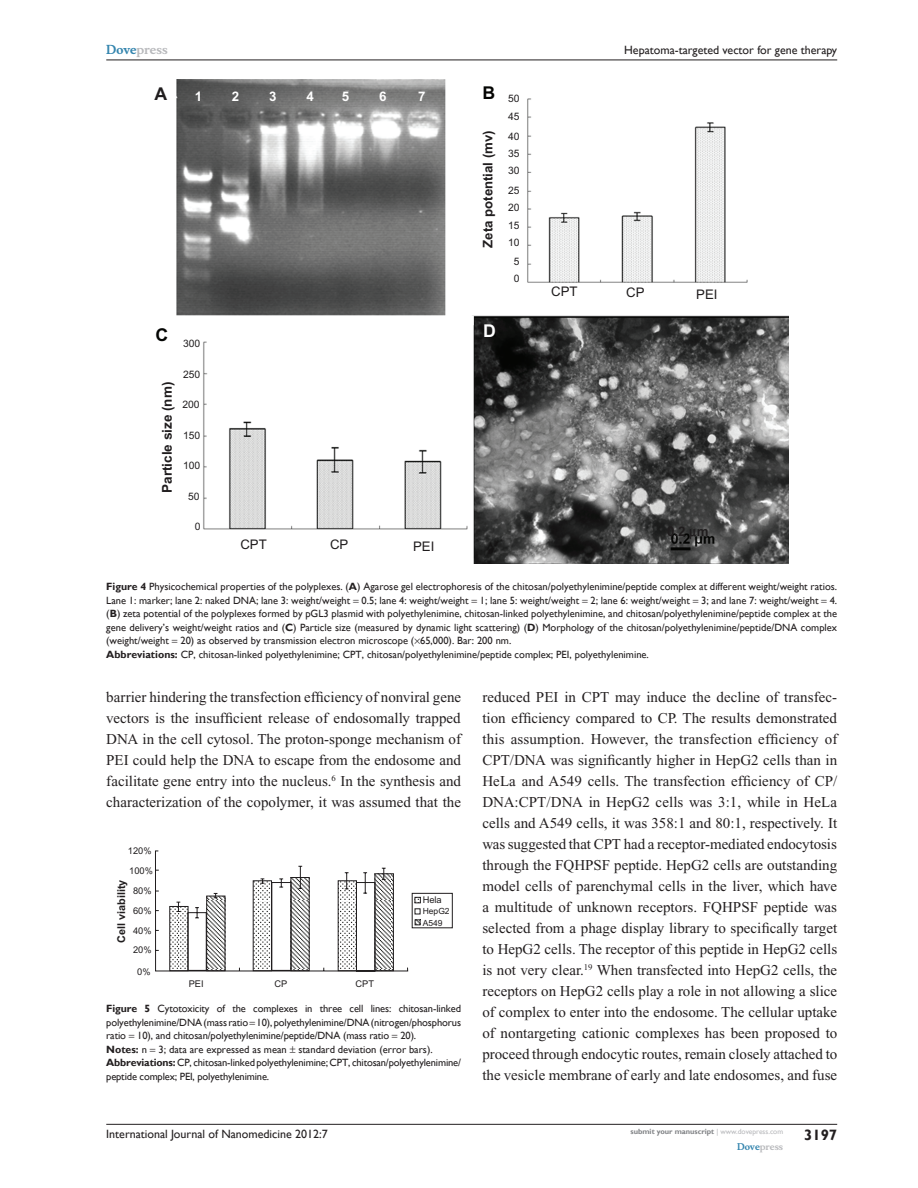
<style>
.page{position:relative;width:918px;height:1188px;background:#fff}
.page>*{position:absolute;margin:0;border:0;box-sizing:border-box;transform-origin:0 0}
.t1{font:700 17.7px "Arial";color:#040503}
.t2{font:700 17.7px "Arial";color:#201d1e}
.t3{font:700 17.7px "Arial";color:#fff}
.TxF{font:15px/21px "Times New Roman";color:#231f20;text-align:justify}
.t4{font:700 15px "Gill Sans";color:#231f20}
.t5{font:700 13.5px "Arial";color:#201d1e}
.t6{font:700 13.2px "Arial";color:#201d1e}
.t7{font:13.2px "Arial";color:#201d1e}
.t8{font:700 13.2px "Arial";color:#fff}
.t9{font:12px "Gill Sans";color:#231f20}
.t10{font:700 12px "Musee";color:#b8b9bc}
.t11{font:700 10.8px "Arial";color:#201d1e}
.FC{font:10.5px/13.5px "Gill Sans";letter-spacing:-.005em;color:#231f20;text-align:justify}
.TSNRI{font:10.5px/13.5px "Gill Sans";color:#231f20}
.t12{font:10.35px/17.4px "Arial";color:#201d1e}
.t13{font:9.3px/19.8px "Arial";color:#201d1e;text-align:center}
.t14{font:700 9px "Musee";color:#b8b9bc}
.t15{font:8.55px/11.7px "Arial";color:#201d1e}
.t16{font:700 7.5px "Gill Sans";color:#808285}
.s1{color:#3485ae}
.s2{font-weight:700}
.s3{font-weight:400;color:#b8b9bc}
</style>
<div class="page">
<img style="left:176px;top:80px;width:613px;height:484px">
<svg style="left:155px;top:850px;width:298px;height:122px"></svg>
<hr style="left:106px;top:1124px;width:731px;height:1px;background:#231f20">
<hr style="left:106px;top:60px;width:731px;height:1px;background:#231f20">
<svg style="left:690px;top:529px;width:7px;height:11px"></svg>
<p class="t10" style="left:106px;top:43px;width:63px"><span class="s1">Dove</span>press</p>
<p class="t2" style="left:155px;top:83px;width:14px">A</p>
<p class="t8" style="left:195px;top:89px;width:9px">1</p>
<p class="t8" style="left:232px;top:89px;width:9px">2</p>
<p class="t8" style="left:269px;top:89px;width:9px">3</p>
<p class="t8" style="left:307px;top:89px;width:9px">4</p>
<p class="t8" style="left:342px;top:89px;width:9px">5</p>
<p class="t8" style="left:379px;top:89px;width:9px">6</p>
<p class="t8" style="left:418px;top:89px;width:9px">7</p>
<p class="t1" style="left:155px;top:324px;width:14px">C</p>
<p class="t12" style="left:183px;top:335px;width:19px">300</p>
<p class="t5" style="left:159px;top:493px;width:113px;rotate:-90deg">Particle size (nm)</p>
<p class="t12" style="left:183px;top:366px;width:19px">250</p>
<p class="t12" style="left:183px;top:395px;width:19px">200</p>
<p class="t12" style="left:183px;top:427px;width:19px">150</p>
<p class="t12" style="left:183px;top:457px;width:19px">100</p>
<p class="t12" style="left:188px;top:488px;width:13px">50</p>
<p class="t12" style="left:195px;top:518px;width:7px">0</p>
<p class="t7" style="left:240px;top:537px;width:28px">CPT</p>
<p class="t7" style="left:330px;top:537px;width:20px">CP</p>
<p class="t7" style="left:413px;top:538px;width:23px">PEI</p>
<p class="t1" style="left:483px;top:83px;width:14px">B</p>
<p class="t6" style="left:480px;top:248px;width:119px;rotate:-90deg">Zeta potential (mv)</p>
<p class="t12" style="left:508px;top:90px;width:13px;line-height:18px">50<br>45</p>
<p class="t12" style="left:508px;top:127px;width:13px;text-align:justify">40<br>35<br>30</p>
<p class="t12" style="left:508px;top:182px;width:13px;text-align:justify">25<br>20<br>15<br>10</p>
<p class="t12" style="left:514px;top:253px;width:7px">5<br>0</p>
<p class="t3" style="left:483px;top:321px;width:14px">D</p>
<p class="t9" style="left:624px;top:43px;width:215px">Hepatoma-targeted vector for gene therapy</p>
<p class="t7" style="left:551px;top:284px;width:28px">CPT</p>
<p class="t7" style="left:626px;top:285px;width:20px">CP</p>
<p class="t7" style="left:696px;top:287px;width:23px">PEI</p>
<p class="t6" style="left:667px;top:524px;width:43px">0.2 m</p>
<p class="FC" style="left:106px;top:580px;width:732px"><span class="s2">Figure 4</span> Physicochemical properties of the polyplexes. (<span class="s2">A</span>) Agarose gel electrophoresis of the chitosan/polyethylenimine/peptide complex at different weight/weight ratios.<br>Lane 1: marker; lane 2: naked DNA; lane 3: weight/weight 0.5; lane 4: weight/weight 1; lane 5: weight/weight 2; lane 6: weight/weight 3; and lane 7: weight/weight 4. (<span class="s2">B</span>) zeta potential of the polyplexes formed by pGL3 plasmid with polyethylenimine, chitosan-linked polyethylenimine, and chitosan/polyethylenimine/peptide complex at the gene delivery’s weight/weight ratios and (<span class="s2">C</span>) Particle size (measured by dynamic light scattering) (<span class="s2">D</span>) Morphology of the chitosan/polyethylenimine/peptide/DNA complex (weight/weight 20) as observed by transmission electron microscope ( 65,000). Bar: 200 nm.</p>
<p class="TSNRI" style="left:106px;top:647px;width:544px"><span class="s2">Abbreviations:</span> CP, chitosan-linked polyethylenimine; CPT, chitosan/polyethylenimine/peptide complex; PEI, polyethylenimine.</p>
<p class="TxF" style="left:106px;top:686px;width:356px">barrier hindering the transfection efficiency of nonviral gene vectors is the insufficient release of endosomally trapped DNA in the cell cytosol. The proton-sponge mechanism of PEI could help the DNA to escape from the endosome and facilitate gene entry into the nucleus.<sup>6</sup> In the synthesis and characterization of the copolymer, it was assumed that the</p>
<p class="TxF" style="left:482px;top:686px;width:357px">reduced PEI in CPT may induce the decline of transfec&shy;tion efficiency compared to CP. The results demonstrated this assumption. However, the transfection efficiency of CPT/DNA was significantly higher in HepG2 cells than in HeLa and A549 cells. The transfection efficiency of CP/ DNA:CPT/DNA in HepG2 cells was 3:1, while in HeLa cells and A549 cells, it was 358:1 and 80:1, respectively. It was suggested that CPT had a receptor-mediated endocytosis through the FQHPSF peptide. HepG2 cells are outstanding model cells of parenchymal cells in the liver, which have a multitude of unknown receptors. FQHPSF peptide was selected from a phage display library to specifically target to HepG2 cells. The receptor of this peptide in HepG2 cells is not very clear.<sup>19</sup> When transfected into HepG2 cells, the receptors on HepG2 cells play a role in not allowing a slice of complex to enter into the endosome. The cellular uptake of nontargeting cationic complexes has been proposed to proceed through endocytic routes, remain closely attached to the vesicle membrane of early and late endosomes, and fuse</p>
<p class="t13" style="left:128px;top:841px;width:26px">120%<br>100%<br>80%<br>60%<br>40%<br>20%</p>
<p class="t13" style="left:137px;top:962px;width:15px">0%</p>
<p class="t11" style="left:115px;top:943px;width:65px;rotate:-90deg">Cell viability</p>
<p class="t13" style="left:423px;top:890px;width:21px">Hela</p>
<p class="t15" style="left:423px;top:905px;width:28px">HepG2<br>A549</p>
<p class="t13" style="left:275px;top:974px;width:14px">CP</p>
<p class="t13" style="left:356px;top:974px;width:20px">CPT</p>
<p class="t13" style="left:189px;top:974px;width:16px">PEI</p>
<p class="FC" style="left:106px;top:1002px;width:356px"><span class="s2">Figure 5</span> Cytotoxicity of the complexes in three cell lines: chitosan-linked polyethylenimine/DNA (mass ratio 10), polyethylenimine/DNA (nitrogen/phosphorus ratio 10), and chitosan/polyethylenimine/peptide/DNA (mass ratio 20).</p>
<p class="TSNRI" style="left:106px;top:1042px;width:328px"><span class="s2">Notes:</span> n 3; data are expressed as mean standard deviation (error bars).</p>
<p class="TSNRI" style="left:106px;top:1056px;width:356px"><span class="s2">Abbreviations:</span> CP, chitosan-linked polyethylenimine; CPT, chitosan/polyethylenimine/ peptide complex; PEI, polyethylenimine.</p>
<p class="t9" style="left:106px;top:1127px;width:223px">International Journal of Nanomedicine 2012:7</p>
<p class="t16" style="left:631px;top:1127px;width:154px">submit your manuscript <span class="s3">| www.dovepress.com</span></p>
<p class="t14" style="left:737px;top:1141px;width:48px"><span class="s1">Dove</span>press</p>
<p class="t4" style="left:804px;top:1126px;width:35px">3197</p>
</div>
